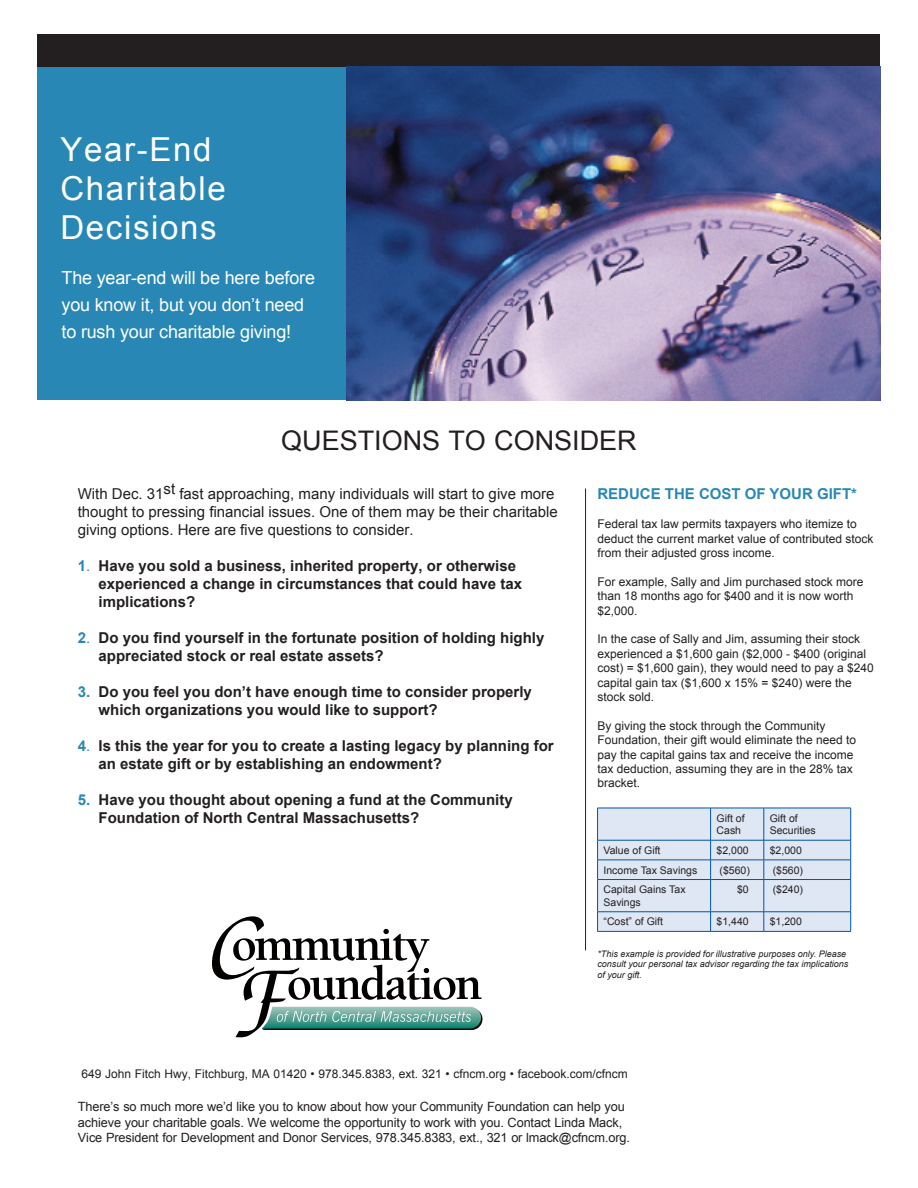
<style>
.page{position:relative;width:918px;height:1188px;background:#fff}
.page>*{position:absolute;margin:0;border:0;box-sizing:border-box;transform-origin:0 0}
.head_a{font:33px/39px "Arial";letter-spacing:.05em;color:#fff}
.t1{font:27px "Arial";color:#231f20}
.head_b{font:18px/27px "Arial";letter-spacing:-.01em;color:#fff}
.body_text{font:700 15px "Arial";color:#231f20}
.body_text-2{font:15px/18px "Arial";color:#231f20}
.t2{font:700 15px "Arial";color:#2887b4}
.signoff_txt{font:12.75px/15.8px "Arial";letter-spacing:-.01em;color:#231f20}
.t3{font:12px/14.4px "Arial";color:#231f20}
.t4{font:10.5px/12.6px "Arial";color:#231f20}
.t5{font:italic 9px/10.5px "Arial";color:#231f20}
.s1{color:#2887b4}
.s2{font-weight:400;color:#2887b4}
</style>
<div class="page">
<svg style="left:212px;top:916px;width:270px;height:121px"></svg>
<hr style="left:585px;top:488px;width:1px;height:462px;background:#231f20">
<div style="left:38px;top:67px;width:309px;height:333px;background:#2887b4"></div>
<div style="left:38px;top:35px;width:842px;height:32px;background:#231f20"></div>
<img style="left:347px;top:67px;width:533px;height:333px">
<svg style="left:597px;top:808px;width:254px;height:123px;background:#d3dfef"></svg>
<hr style="left:597px;top:931px;width:114px;height:1px;background:#0155a7">
<hr style="left:711px;top:931px;width:53px;height:1px;background:#0155a7">
<hr style="left:764px;top:931px;width:87px;height:1px;background:#0155a7">
<p class="head_a" style="left:60px;top:131px;width:167px">Year-End<br>Charitable<br>Decisions</p>
<p class="head_b" style="left:62px;top:265px;width:255px">The year-end will be here before you know it, but you don’t need to rush your charitable giving!</p>
<p class="t1" style="left:281px;top:423px;width:357px">QUESTIONS TO CONSIDER</p>
<p class="t2" style="left:597px;top:484px;width:261px">REDUCE THE COST OF YOUR GIFT*</p>
<p class="t3" style="left:597px;top:517px;width:278px">Federal tax law permits taxpayers who itemize to deduct the current market value of contributed stock from their adjusted gross income.</p>
<p class="t3" style="left:597px;top:575px;width:268px">For example, Sally and Jim purchased stock more than 18 months ago for $400 and it is now worth $2,000.</p>
<p class="t3" style="left:597px;top:632px;width:278px">In the case of Sally and Jim, assuming their stock experienced a $1,600 gain ($2,000 - $400 (original cost) = $1,600 gain), they would need to pay a $240 capital gain tax ($1,600 x 15% = $240) were the stock sold.</p>
<p class="t3" style="left:597px;top:719px;width:260px">By giving the stock through the Community Foundation, their gift would eliminate the need to pay the capital gains tax and receive the income tax deduction, assuming they are in the 28% tax bracket.</p>
<p class="t4" style="left:717px;top:812px;width:30px">Gift of</p>
<p class="t4" style="left:717px;top:824px;width:26px">Cash</p>
<p class="body_text-2" style="left:78px;top:485px;width:482px">With Dec. 31st fast approaching, many individuals will start to give more thought to pressing financial issues. One of them may be their charitable giving options. Here are five questions to consider.</p>
<p class="body_text" style="left:78px;top:556px;width:440px"><span class="s1">1</span><span class="s2">.</span> Have you sold a business, inherited property, or otherwise</p>
<p class="body_text" style="left:99px;top:574px;width:425px">experienced a change in circumstances that could have tax</p>
<p class="body_text" style="left:99px;top:592px;width:98px">implications?</p>
<p class="body_text" style="left:78px;top:628px;width:468px"><span class="s1">2</span><span class="s2">.</span> Do you find yourself in the fortunate position of holding highly</p>
<p class="body_text" style="left:99px;top:646px;width:287px">appreciated stock or real estate assets?</p>
<p class="body_text" style="left:78px;top:682px;width:456px"><span class="s1">3.</span> Do you feel you don’t have enough time to consider properly</p>
<p class="body_text" style="left:99px;top:700px;width:341px">which organizations you would like to support?</p>
<p class="body_text" style="left:78px;top:736px;width:477px"><span class="s1">4</span><span class="s2">.</span> Is this the year for you to create a lasting legacy by planning for</p>
<p class="body_text" style="left:99px;top:754px;width:345px">an estate gift or by establishing an endowment?</p>
<p class="body_text" style="left:78px;top:790px;width:437px"><span class="s1">5.</span> Have you thought about opening a fund at the Community</p>
<p class="body_text" style="left:99px;top:808px;width:322px">Foundation of North Central Massachusetts?</p>
<p class="t4" style="left:770px;top:812px;width:48px">Gift of<br>Securities</p>
<p class="t4" style="left:604px;top:844px;width:59px">Value of Gift</p>
<p class="t4" style="left:717px;top:844px;width:34px">$2,000</p>
<p class="t4" style="left:770px;top:844px;width:34px">$2,000</p>
<p class="t4" style="left:604px;top:864px;width:95px">Income Tax Savings</p>
<p class="t4" style="left:720px;top:864px;width:32px">($560)</p>
<p class="t4" style="left:773px;top:864px;width:32px">($560)</p>
<p class="t4" style="left:604px;top:883px;width:84px">Capital Gains Tax<br>Savings</p>
<p class="t4" style="left:737px;top:883px;width:13px">$0</p>
<p class="t4" style="left:773px;top:883px;width:32px">($240)</p>
<p class="t4" style="left:604px;top:916px;width:61px">“Cost” of Gift</p>
<p class="t4" style="left:717px;top:916px;width:34px">$1,440</p>
<p class="t4" style="left:770px;top:916px;width:34px">$1,200</p>
<p class="t5" style="left:597px;top:949px;width:253px">*This example is provided for illustrative purposes only. Please consult your personal tax advisor regarding the tax implications of your gift.</p>
<p class="t3" style="left:82px;top:1066px;width:548px">649 John Fitch Hwy, Fitchburg, MA 01420 • 978.345.8383, ext. 321 • cfncm.org • facebook.com/cfncm</p>
<p class="signoff_txt" style="left:78px;top:1099px;width:554px">There’s so much more we’d like you to know about how your Community Foundation can help you achieve your charitable goals. We welcome the opportunity to work with you. Contact Linda Mack,<br>Vice President for Development and Donor Services, 978.345.8383, ext., 321 or lmack@cfncm.org.</p>
</div>
